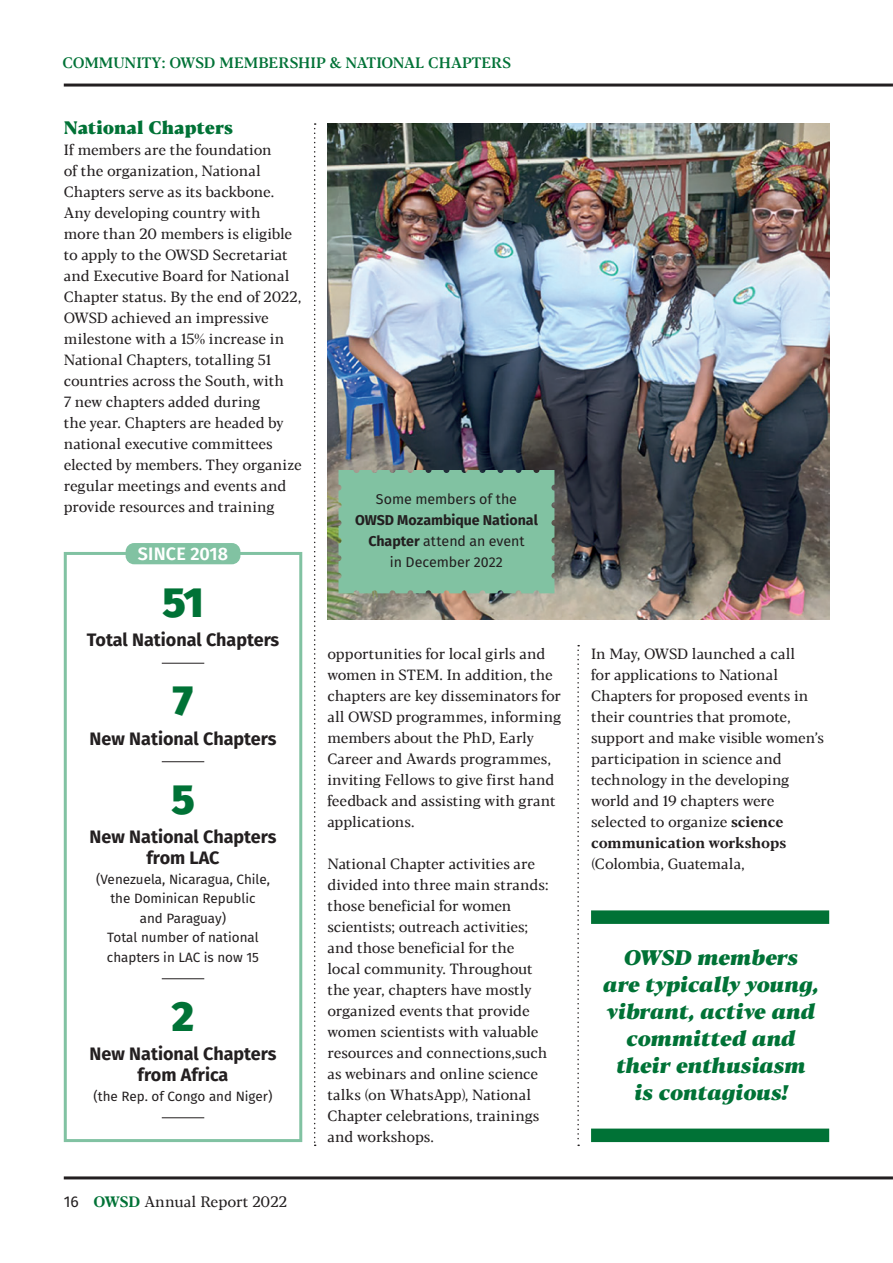
<style>
.page{position:relative;width:893px;height:1263px;background:#fff}
.page>*{position:absolute;margin:0;border:0;box-sizing:border-box;transform-origin:0 0}
.t1{font:800 42px "Fira Sans";color:#007236}
.t2{font:italic 800 21px/27px "Blacker Text";color:#007236;text-align:center}
.t3{font:700 18px/21px "Fira Sans";color:#231f20;text-align:center}
.t4{font:800 18px "Blacker Text";color:#007236}
.t5{font:600 18px "Fira Sans";letter-spacing:.01em;color:#fff}
.t6{font:500 15px "Blacker Text";color:#007236}
.t7{font:15px "Blacker Text";color:#231f20}
.t8{font:14.7px/21px "Blacker Text";letter-spacing:-.01em;color:#231f20}
.t9{font:700 14.25px/21px "Fira Sans";color:#231f20;text-align:center}
.t10{font:14.25px "Fira Sans";color:#231f20}
.t11{font:13.5px/19.5px "Fira Sans";color:#231f20;text-align:center}
.s1{font-family:"Fira Sans";font-size:15.6px}
.s2{font-weight:700;color:#007236}
.s3{font-weight:400}
.s4{font-weight:700}
</style>
<div class="page">
<img style="left:327px;top:123px;width:502px;height:497px">
<div style="left:64px;top:552px;width:238px;height:590px;border:3px solid #81c2a2"></div>
<hr style="left:64px;top:1176px;width:829px;height:3px;background:#231f20">
<hr style="left:64px;top:84px;width:829px;height:3px;background:#231f20">
<div style="left:338px;top:470px;width:216px;height:123px;background:#81c2a2"></div>
<svg style="left:314px;top:123px;width:2px;height:1023px"></svg>
<svg style="left:577px;top:645px;width:2px;height:501px"></svg>
<div style="left:591px;top:910px;width:238px;height:14px;background:#007236"></div>
<div style="left:591px;top:1128px;width:238px;height:14px;background:#007236"></div>
<div style="left:126px;top:543px;width:114px;height:21px;background:#81c2a2;border-radius:9px"></div>
<hr style="left:162px;top:663px;width:42px;height:1px;background:#231f20">
<hr style="left:162px;top:761px;width:42px;height:1px;background:#231f20">
<hr style="left:162px;top:978px;width:42px;height:1px;background:#231f20">
<hr style="left:162px;top:1117px;width:42px;height:1px;background:#231f20">
<p class="t6" style="left:62px;top:54px;width:450px">COMMUNITY: OWSD MEMBERSHIP &amp; NATIONAL CHAPTERS</p>
<p class="t4" style="left:64px;top:116px;width:171px">National Chapters</p>
<p class="t8" style="left:64px;top:140px;width:239px">If members are the foundation<br>of the organization, National<br>Chapters serve as its backbone.<br>Any developing country with<br>more than 20 members is eligible to apply to the OWSD Secretariat and Executive Board for National<br>Chapter status. By the end of 2022,<br>OWSD achieved an impressive milestone with a 15% increase in<br>National Chapters, totalling 51 countries across the South, with<br>7 new chapters added during<br>the year. Chapters are headed by national executive committees elected by members. They organize regular meetings and events and provide resources and training</p>
<p class="t5" style="left:138px;top:539px;width:92px">SINCE 2018</p>
<h1 class="t1" style="left:162px;top:564px;width:43px">51</h1>
<p class="t3" style="left:87px;top:628px;width:194px">Total National Chapters</p>
<h1 class="t1" style="left:173px;top:663px;width:22px">7</h1>
<p class="t3" style="left:90px;top:726px;width:188px">New National Chapters</p>
<h1 class="t1" style="left:171px;top:761px;width:25px">5</h1>
<p class="t3" style="left:90px;top:825px;width:188px">New National Chapters from LAC</p>
<p class="t11" style="left:96px;top:869px;width:175px">(Venezuela, Nicaragua, Chile, the Dominican Republic<br>and Paraguay)<br>Total number of national chapters in LAC is now 15</p>
<h1 class="t1" style="left:172px;top:978px;width:24px">2</h1>
<p class="t3" style="left:90px;top:1042px;width:188px">New National Chapters from Africa</p>
<p class="t11" style="left:94px;top:1086px;width:180px">(the Rep. of Congo and Niger)</p>
<p class="t7" style="left:64px;top:1193px;width:225px"><span class="s1">16</span> <span class="s2">OWSD</span> Annual Report 2022</p>
<p class="t10" style="left:376px;top:488px;width:143px">Some members of the</p>
<p class="t9" style="left:355px;top:508px;width:184px">OWSD Mozambique National<br>Chapter <span class="s3">attend an event<br>in December 2022</span></p>
<p class="t8" style="left:327px;top:644px;width:235px">opportunities for local girls and women in STEM. In addition, the chapters are key disseminators for all OWSD programmes, informing members about the PhD, Early<br>Career and Awards programmes, inviting Fellows to give first hand feedback and assisting with grant applications.</p>
<p class="t8" style="left:327px;top:854px;width:223px">National Chapter activities are divided into three main strands: those beneficial for women scientists; outreach activities; and those beneficial for the local community. Throughout the year, chapters have mostly organized events that provide women scientists with valuable resources and connections,such as webinars and online science talks (on WhatsApp), National<br>Chapter celebrations, trainings and workshops.</p>
<p class="t8" style="left:591px;top:644px;width:234px">In May, OWSD launched a call<br>for applications to National<br>Chapters for proposed events in their countries that promote, support and make visible women’s participation in science and technology in the developing world and 19 chapters were selected to organize <span class="s4">science communication workshops</span></p>
<p class="t8" style="left:591px;top:854px;width:155px">(Colombia, Guatemala,</p>
<h2 class="t2" style="left:602px;top:945px;width:217px">OWSD members are typically young, vibrant, active and committed and their enthusiasm<br>is contagious!</h2>
</div>
